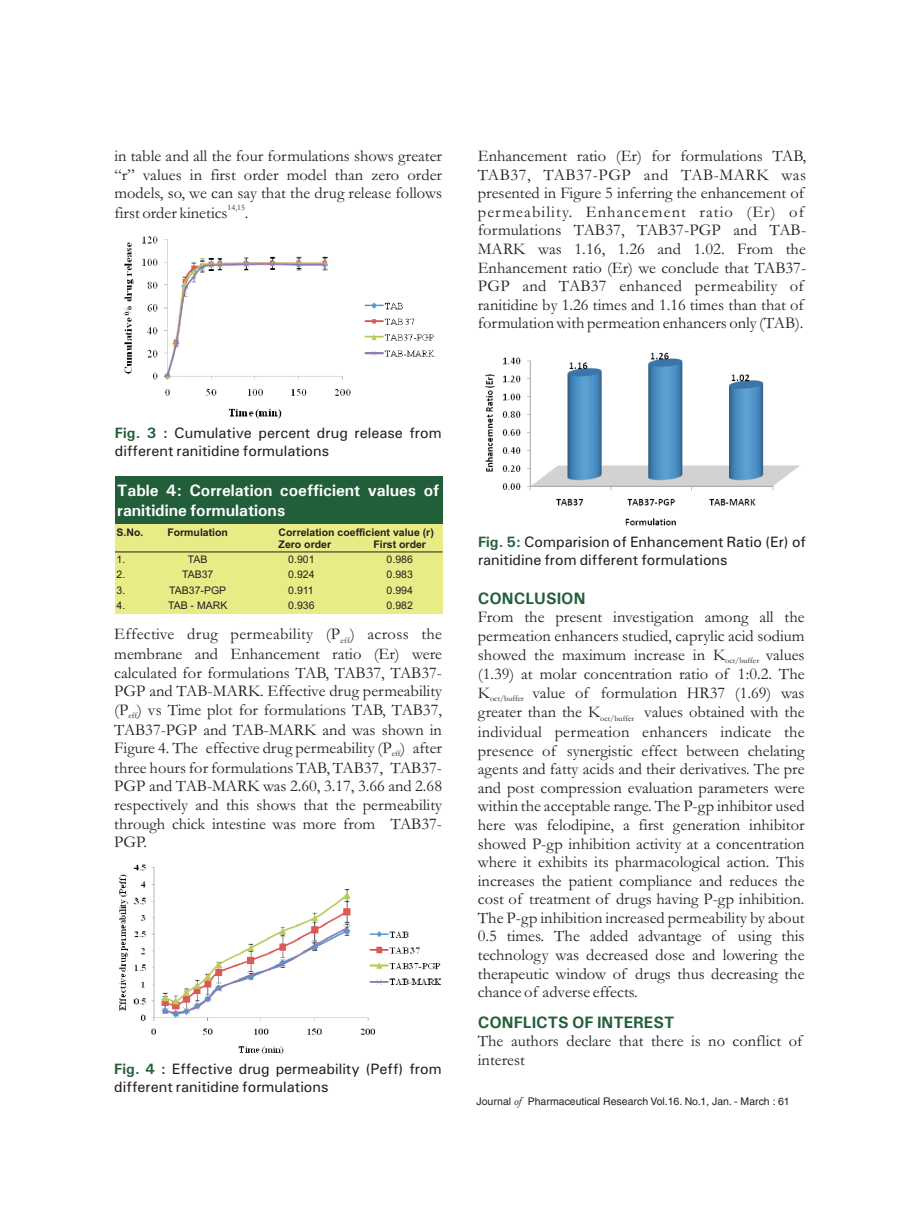
<style>
.page{position:relative;width:920px;height:1218px;background:#fff}
.page>*{position:absolute;margin:0;border:0;box-sizing:border-box;transform-origin:0 0}
.t1{font:16.5px/18.6px "Garamond";color:#231f20;text-align:justify}
.t2{font:500 16.5px/20.1px "Univers";color:#fff}
.t3{font:500 16.5px "Univers";color:#225e3a}
.t4{font:500 15px/18.3px "Univers";color:#231f20}
.t5{font:10.5px "Arial";color:#231f20}
.t6{font:700 10.5px/11.7px "Arial";color:#231f20}
.t7{font:10.5px "Helvetica";color:#231f20}
.t8{font:8.25px "Garamond";color:#231f20}
.s1{color:#225e3a}
.s2{font-family:"Garamond";font-style:italic}
</style>
<div class="page">
<img style="left:124px;top:236px;width:311px;height:183px">
<div style="left:115px;top:523px;width:328px;height:91px;background:#e9eb86"></div>
<div style="left:115px;top:476px;width:328px;height:47px;background:#225e3a"></div>
<hr style="left:115px;top:551px;width:328px;height:1px;background:#231f20">
<img style="left:119px;top:864px;width:323px;height:191px">
<img style="left:485px;top:352px;width:315px;height:174px">
<p class="t1" style="left:114px;top:149px;width:329px">in table and all the four formulations shows greater “r” values in first order model than zero order models, so, we can say that the drug release follows</p>
<p class="t8" style="left:228px;top:204px;width:19px">14,15</p>
<p class="t1" style="left:114px;top:205px;width:136px">first order kinetics .</p>
<p class="t1" style="left:478px;top:149px;width:330px;text-align:left">Enhancement ratio (Er) for formulations TAB, TAB37, TAB37-PGP and TAB-MARK was presented in Figure 5 inferring the enhancement of permeability. Enhancement ratio (Er) of formulations TAB37, TAB37-PGP and TAB-MARK was 1.16, 1.26 and 1.02. From the Enhancement ratio (Er) we conclude that TAB37- PGP and TAB37 enhanced permeability of ranitidine by 1.26 times and 1.16 times than that of formulation with permeation enhancers only (TAB).</p>
<p class="t4" style="left:115px;top:425px;width:328px"><span class="s1">Fig. 3 :</span> Cumulative percent drug release from different ranitidine formulations</p>
<p class="t2" style="left:117px;top:482px;width:323px">Table 4: Correlation coefficient values of ranitidine formulations</p>
<p class="t6" style="left:117px;top:527px;width:28px">S.No.</p>
<p class="t6" style="left:167px;top:527px;width:62px">Formulation</p>
<p class="t6" style="left:279px;top:527px;width:157px">Correlation coefficient value (r)<br>Zero order</p>
<p class="t6" style="left:373px;top:539px;width:54px">First order</p>
<p class="t5" style="left:117px;top:555px;width:10px">1.</p>
<p class="t5" style="left:188px;top:555px;width:21px">TAB</p>
<p class="t5" style="left:288px;top:555px;width:28px">0.901</p>
<p class="t5" style="left:387px;top:555px;width:28px">0.986</p>
<p class="t5" style="left:117px;top:571px;width:10px">2.</p>
<p class="t5" style="left:182px;top:571px;width:33px">TAB37</p>
<p class="t5" style="left:288px;top:571px;width:28px">0.924</p>
<p class="t5" style="left:387px;top:571px;width:28px">0.983</p>
<p class="t5" style="left:117px;top:586px;width:10px">3.</p>
<p class="t5" style="left:169px;top:586px;width:58px">TAB37-PGP</p>
<p class="t5" style="left:288px;top:586px;width:27px">0.911</p>
<p class="t5" style="left:387px;top:586px;width:28px">0.994</p>
<p class="t5" style="left:117px;top:601px;width:10px">4.</p>
<p class="t5" style="left:168px;top:601px;width:61px">TAB - MARK</p>
<p class="t5" style="left:288px;top:601px;width:28px">0.936</p>
<p class="t5" style="left:387px;top:601px;width:28px">0.982</p>
<p class="t1" style="left:114px;top:627px;width:329px">Effective drug permeability (P<sub>eff</sub>) across the membrane and Enhancement ratio (Er) were calculated for formulations TAB, TAB37, TAB37- PGP and TAB-MARK. Effective drug permeability (P ) vs Time plot for formulations TAB, TAB37,</p>
<p class="t8" style="left:128px;top:712px;width:10px">eff</p>
<p class="t1" style="left:114px;top:722px;width:329px">TAB37-PGP and TAB-MARK and was shown in<br>Figure 4. The effective drug permeability (P ) after</p>
<p class="t8" style="left:392px;top:751px;width:10px">eff</p>
<p class="t1" style="left:114px;top:760px;width:329px">three hours for formulations TAB, TAB37, TAB37- PGP and TAB-MARK was 2.60, 3.17, 3.66 and 2.68 respectively and this shows that the permeability through chick intestine was more from TAB37- PGP.</p>
<p class="t4" style="left:114px;top:1061px;width:329px"><span class="s1">Fig. 4 :</span> Effective drug permeability (Peff) from different ranitidine formulations</p>
<p class="t4" style="left:478px;top:534px;width:330px"><span class="s1">Fig. 5:</span> Comparision of Enhancement Ratio (Er) of ranitidine from different formulations</p>
<p class="t3" style="left:478px;top:593px;width:109px">CONCLUSION</p>
<p class="t1" style="left:478px;top:610px;width:328px">From the present investigation among all the permeation enhancers studied, caprylic acid sodium showed the maximum increase in K</p>
<p class="t1" style="left:766px;top:647px;width:40px">values</p>
<p class="t8" style="left:725px;top:657px;width:35px">oct/buffer</p>
<p class="t1" style="left:478px;top:666px;width:328px">(1.39) at molar concentration ratio of 1:0.2. The<br>K</p>
<p class="t1" style="left:532px;top:685px;width:274px">value of formulation HR37 (1.69) was</p>
<p class="t8" style="left:490px;top:695px;width:35px">oct/buffer</p>
<p class="t1" style="left:478px;top:705px;width:124px">greater than the K</p>
<p class="t1" style="left:644px;top:705px;width:162px">values obtained with the</p>
<p class="t8" style="left:600px;top:715px;width:35px">oct/buffer</p>
<p class="t1" style="left:478px;top:724px;width:328px">individual permeation enhancers indicate the presence of synergistic effect between chelating agents and fatty acids and their derivatives. The pre and post compression evaluation parameters were within the acceptable range. The P-gp inhibitor used here was felodipine, a first generation inhibitor showed P-gp inhibition activity at a concentration where it exhibits its pharmacological action. This increases the patient compliance and reduces the cost of treatment of drugs having P-gp inhibition.<br>The P-gp inhibition increased permeability by about 0.5 times. The added advantage of using this technology was decreased dose and lowering the therapeutic window of drugs thus decreasing the chance of adverse effects.</p>
<p class="t1" style="left:478px;top:1033px;width:326px">The authors declare that there is no conflict of interest</p>
<p class="t7" style="left:476px;top:1096px;width:315px">Journal <span class="s2">of</span> Pharmaceutical Research Vol.16. No.1, Jan. - March : 61</p>
<p class="t3" style="left:478px;top:1016px;width:198px">CONFLICTS OF INTEREST</p>
</div>
